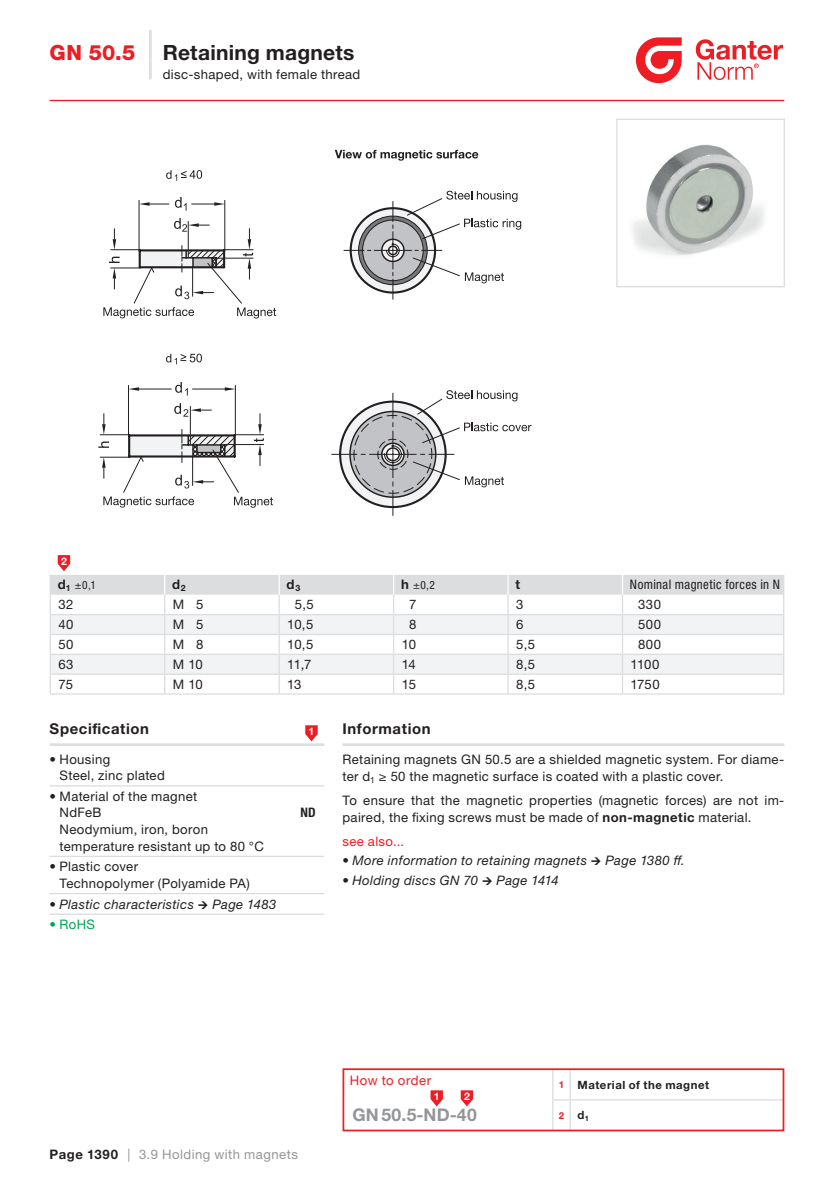
<style>
.page{position:relative;width:834px;height:1181px;background:#fff}
.page>*{position:absolute;margin:0;border:0;box-sizing:border-box;transform-origin:0 0}
.t1{font:700 21px "Helvetica Neue LTW1 G";letter-spacing:.01em;color:#231f20}
.t2{font:800 21px "Helvetica Neue LT Pro";color:#ee1d23}
.t3{font:700 17.5px "Helvetica Neue LTW1 G";letter-spacing:.02em;color:#939598}
.t4{font:700 14.88px "Helvetica Neue LTW1 G";letter-spacing:.04em;color:#231f20}
.t5{font:13.12px/16.6px "Helvetica Neue LTW1 G";letter-spacing:.025em;color:#231f20}
.t6{font:italic 13.12px "Helvetica Neue LTW1 G";letter-spacing:.03em;color:#231f20}
.t7{font:13.12px "Helvetica Neue LTW1 G";letter-spacing:.035em;color:#939598}
.t8{font:condensed 13.12px "Helvetica Neue LT Pro";letter-spacing:.03em;color:#231f20}
.t9{font:13.12px "Helvetica Neue LTW1 G";letter-spacing:.03em;color:#ee1d23}
.t10{font:700 13.12px "Helvetica Neue LTW1 G";color:#231f20}
.t11{font:13.12px "Helvetica Neue LTW1 G";color:#00a54f}
.t12{font:700 condensed 13.12px "Helvetica Neue LT Pro";color:#231f20}
.t13{font:700 11.38px "Helvetica Neue LTW1 G";letter-spacing:.045em;color:#231f20}
.t14{font:condensed 11.38px "Helvetica Neue LT Pro";color:#231f20}
.t15{font:700 10.5px "Helvetica Neue LTW1 G";color:#fff}
.t16{font:700 9.62px "Helvetica Neue LTW1 G";color:#ee1d23}
.s1{font-family:"Helvetica Neue LTW1 G";font-weight:700;font-stretch:normal;font-size:13.12px}
.s2{font-weight:700}
.s3{font-weight:700;color:#231f20}
.s4{font-size:9.62px;color:#ee1d23}
.s5{font-size:11.38px;color:#231f20}
</style>
<div class="page">
<hr style="left:50px;top:100px;width:734px;height:1px;background:#ee1d23">
<svg style="left:635px;top:37px;width:46px;height:46px"></svg>
<svg style="left:695px;top:39px;width:87px;height:41px"></svg>
<hr style="left:50px;top:693px;width:115px;height:1px;background:#dcdddf">
<hr style="left:165px;top:693px;width:114px;height:1px;background:#dcdddf">
<hr style="left:279px;top:693px;width:114px;height:1px;background:#dcdddf">
<hr style="left:393px;top:693px;width:115px;height:1px;background:#dcdddf">
<hr style="left:508px;top:693px;width:114px;height:1px;background:#dcdddf">
<hr style="left:622px;top:693px;width:162px;height:1px;background:#dcdddf">
<svg style="left:50px;top:555px;width:734px;height:138px"></svg>
<hr style="left:342px;top:743px;width:442px;height:3px;background:#dcdddf">
<hr style="left:149px;top:30px;width:3px;height:30px;background:#dcdddf">
<hr style="left:149px;top:60px;width:3px;height:19px;background:#dcdddf">
<svg style="left:552px;top:1071px;width:18px;height:57px"></svg>
<hr style="left:570px;top:1099px;width:212px;height:1px;background:#dcdddf">
<div style="left:342px;top:1068px;width:442px;height:63px;border:2px solid #ee1d23"></div>
<svg style="left:430px;top:1090px;width:13px;height:16px"></svg>
<svg style="left:460px;top:1090px;width:13px;height:16px"></svg>
<img style="left:632px;top:144px;width:133px;height:112px">
<div style="left:616px;top:119px;width:168px;height:168px;border:1px solid #dcdddf"></div>
<hr style="left:50px;top:785px;width:274px;height:1px;background:#dcdddf">
<hr style="left:50px;top:855px;width:274px;height:2px;background:#dcdddf">
<hr style="left:50px;top:893px;width:274px;height:1px;background:#dcdddf">
<hr style="left:50px;top:913px;width:274px;height:2px;background:#dcdddf">
<hr style="left:50px;top:743px;width:274px;height:3px;background:#dcdddf">
<svg style="left:305px;top:725px;width:12px;height:16px"></svg>
<svg style="left:225px;top:198px;width:235px;height:318px"></svg>
<hr style="left:224px;top:200px;width:1px;height:51px;background:#231f20">
<svg style="left:175px;top:197px;width:50px;height:14px"></svg>
<hr style="left:139px;top:200px;width:1px;height:51px;background:#231f20">
<svg style="left:139px;top:202px;width:30px;height:4px"></svg>
<svg style="left:166px;top:170px;width:36px;height:11px"></svg>
<svg style="left:350px;top:208px;width:85px;height:84px"></svg>
<svg style="left:335px;top:150px;width:143px;height:11px"></svg>
<svg style="left:98px;top:218px;width:178px;height:290px"></svg>
<svg style="left:446px;top:191px;width:71px;height:11px"></svg>
<svg style="left:464px;top:219px;width:57px;height:11px"></svg>
<svg style="left:465px;top:272px;width:39px;height:11px"></svg>
<svg style="left:340px;top:390px;width:191px;height:117px"></svg>
<h1 class="t2" style="left:50px;top:40px;width:87px">GN 50.5</h1>
<h1 class="t1" style="left:163px;top:39px;width:193px">Retaining magnets</h1>
<p class="t5" style="left:163px;top:66px;width:199px">disc-shaped, with female thread</p>
<p class="t15" style="left:61px;top:555px;width:7px">2</p>
<p class="t14" style="left:58px;top:579px;width:40px"><span class="s1">d</span><sub>1</sub> ±0,1</p>
<p class="t10" style="left:172px;top:576px;width:15px">d<sub>2</sub></p>
<p class="t10" style="left:286px;top:576px;width:15px">d<sub>3</sub></p>
<p class="t14" style="left:401px;top:579px;width:35px"><span class="s1">h</span> ±0,2</p>
<p class="t10" style="left:515px;top:576px;width:6px">t</p>
<p class="t8" style="left:630px;top:577px;width:151px">Nominal magnetic forces in N</p>
<p class="t5" style="left:58px;top:596px;width:16px">32</p>
<p class="t5" style="left:173px;top:596px;width:32px">M 5</p>
<p class="t5" style="left:295px;top:596px;width:20px">5,5</p>
<p class="t5" style="left:409px;top:596px;width:9px">7</p>
<p class="t5" style="left:516px;top:596px;width:9px">3</p>
<p class="t5" style="left:638px;top:596px;width:24px">330</p>
<p class="t5" style="left:58px;top:616px;width:17px">40</p>
<p class="t5" style="left:173px;top:616px;width:32px">M 5</p>
<p class="t5" style="left:287px;top:616px;width:28px">10,5</p>
<p class="t5" style="left:409px;top:616px;width:9px">8</p>
<p class="t5" style="left:516px;top:616px;width:9px">6</p>
<p class="t5" style="left:638px;top:616px;width:24px">500</p>
<p class="t5" style="left:58px;top:636px;width:17px">50</p>
<p class="t5" style="left:173px;top:636px;width:32px">M 8</p>
<p class="t5" style="left:287px;top:636px;width:28px">10,5</p>
<p class="t5" style="left:401px;top:636px;width:16px">10</p>
<p class="t5" style="left:516px;top:636px;width:20px">5,5</p>
<p class="t5" style="left:638px;top:636px;width:25px">800</p>
<p class="t5" style="left:58px;top:656px;width:17px">63</p>
<p class="t5" style="left:173px;top:656px;width:31px">M 10</p>
<p class="t5" style="left:287px;top:656px;width:26px">11,7</p>
<p class="t5" style="left:401px;top:656px;width:16px">14</p>
<p class="t5" style="left:516px;top:656px;width:21px">8,5</p>
<p class="t5" style="left:630px;top:656px;width:30px">1100</p>
<p class="t5" style="left:58px;top:676px;width:16px">75</p>
<p class="t5" style="left:173px;top:676px;width:31px">M 10</p>
<p class="t5" style="left:287px;top:676px;width:16px">13</p>
<p class="t5" style="left:401px;top:676px;width:16px">15</p>
<p class="t5" style="left:516px;top:676px;width:21px">8,5</p>
<p class="t5" style="left:630px;top:676px;width:31px">1750</p>
<p class="t4" style="left:50px;top:720px;width:101px">Specification</p>
<p class="t15" style="left:308px;top:725px;width:7px">1</p>
<p class="t5" style="left:60px;top:750px;width:107px;text-indent:-10px">• Housing<br>Steel, zinc plated</p>
<p class="t5" style="left:60px;top:788px;width:139px;text-indent:-10px">• Material of the magnet<br>NdFeB</p>
<p class="t5" style="left:60px;top:821px;width:206px">Neodymium, iron, boron temperature resistant up to 80 °C</p>
<p class="t5" style="left:60px;top:858px;width:192px;text-indent:-10px">• Plastic cover<br>Technopolymer (Polyamide PA)</p>
<p class="t6" style="left:50px;top:896px;width:228px">• Plastic characteristics → Page 1483</p>
<p class="t11" style="left:50px;top:916px;width:47px">• RoHS</p>
<p class="t12" style="left:300px;top:805px;width:17px">ND</p>
<p class="t4" style="left:342px;top:720px;width:89px">Information</p>
<p class="t5" style="left:342px;top:750px;width:443px;line-height:17.5px">Retaining magnets GN 50.5 are a shielded magnetic system. For diame&shy;ter d<sub>1</sub> ≥ 50 the magnetic surface is coated with a plastic cover.</p>
<p class="t5" style="left:342px;top:791px;width:443px;line-height:17.5px">To ensure that the magnetic properties (magnetic forces) are not im&shy;paired, the fixing screws must be made of <span class="s2">non-magnetic</span> material.</p>
<p class="t9" style="left:342px;top:833px;width:63px">see also...</p>
<p class="t6" style="left:342px;top:852px;width:343px">• More information to retaining magnets → Page 1380 ff.</p>
<p class="t6" style="left:342px;top:872px;width:218px">• Holding discs GN 70 → Page 1414</p>
<p class="t7" style="left:50px;top:1146px;width:250px"><span class="s3">Page 1390</span> | 3.9 Holding with magnets</p>
<p class="t9" style="left:350px;top:1072px;width:83px">How to order</p>
<p class="t15" style="left:433px;top:1090px;width:7px">1</p>
<p class="t15" style="left:464px;top:1090px;width:7px">2</p>
<h2 class="t3" style="left:352px;top:1104px;width:126px">GN 50.5-ND-40</h2>
<p class="t13" style="left:558px;top:1078px;width:152px"><span class="s4">1</span> Material of the magnet</p>
<p class="t16" style="left:558px;top:1109px;width:32px">2 <span class="s5">d</span><sub>1</sub></p>
</div>
